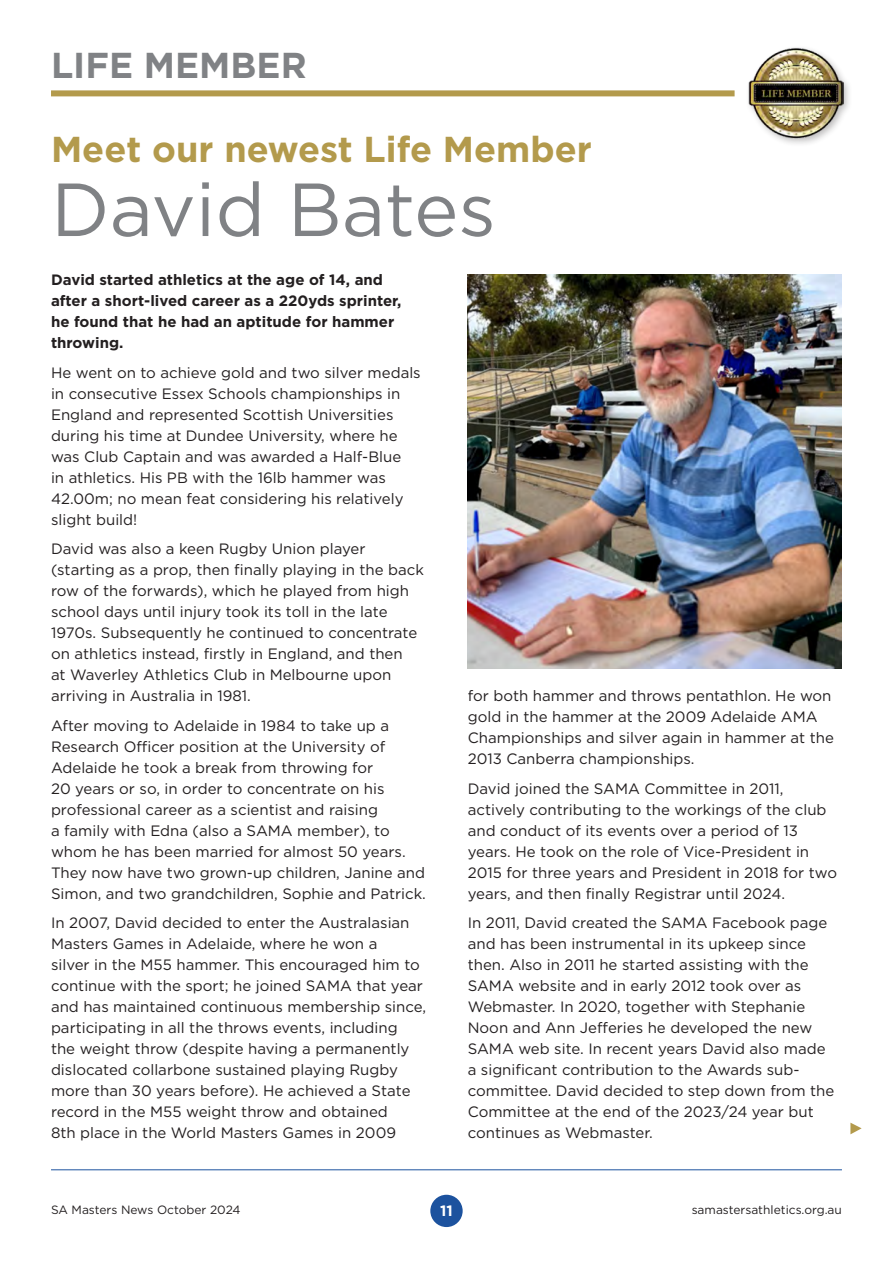
<style>
.page{position:relative;width:893px;height:1263px;background:#fff}
.page>*{position:absolute;margin:0;border:0;box-sizing:border-box;transform-origin:0 0}
.t1{font:75px "Gotham";color:#808285}
.t2{font:700 36px "Gotham";color:#b39a4c}
.t3{font:700 36px "Gotham";color:#808285}
.t4{font:15px/21px "Gotham";color:#231f20}
.t5{font:700 15px/21px "Gotham";color:#231f20}
.t6{font:700 15px "Gotham";color:#fff}
.t7{font:12px "Gotham";color:#231f20}
</style>
<div class="page">
<div style="left:430px;top:1195px;width:33px;height:32px;background:#1c529e;border-radius:50%"></div>
<hr style="left:51px;top:1169px;width:791px;height:1px;background:#1c529e">
<img style="left:468px;top:274px;width:374px;height:395px">
<svg style="left:850px;top:1123px;width:12px;height:11px"></svg>
<div style="left:51px;top:90px;width:684px;height:6px;background:#b39a4c"></div>
<div style="left:746px;top:45px;width:107px;height:102px;background:#231f20;opacity:.3"></div>
<img style="left:749px;top:46px;width:94px;height:95px">
<h2 class="t3" style="left:51px;top:44px;width:257px">LIFE MEMBER</h2>
<h2 class="t2" style="left:51px;top:128px;width:542px">Meet our newest Life Member</h2>
<h1 class="t1" style="left:51px;top:168px;width:446px">David Bates</h1>
<p class="t5" style="left:51px;top:269px;width:352px">David started athletics at the age of 14, and after a short-lived career as a 220yds sprinter, he found that he had an aptitude for hammer throwing.</p>
<p class="t4" style="left:51px;top:362px;width:371px">He went on to achieve gold and two silver medals in consecutive Essex Schools championships in England and represented Scottish Universities during his time at Dundee University, where he was Club Captain and was awarded a Half-Blue<br>in athletics. His PB with the 16lb hammer was 42.00m; no mean feat considering his relatively slight build!</p>
<p class="t4" style="left:51px;top:538px;width:374px">David was also a keen Rugby Union player (starting as a prop, then finally playing in the back row of the forwards), which he played from high school days until injury took its toll in the late 1970s. Subsequently he continued to concentrate on athletics instead, firstly in England, and then<br>at Waverley Athletics Club in Melbourne upon arriving in Australia in 1981.</p>
<p class="t4" style="left:51px;top:715px;width:376px">After moving to Adelaide in 1984 to take up a Research Officer position at the University of Adelaide he took a break from throwing for<br>20 years or so, in order to concentrate on his professional career as a scientist and raising<br>a family with Edna (also a SAMA member), to whom he has been married for almost 50 years.<br>They now have two grown-up children, Janine and Simon, and two grandchildren, Sophie and Patrick.</p>
<p class="t4" style="left:51px;top:912px;width:377px">In 2007, David decided to enter the Australasian Masters Games in Adelaide, where he won a<br>silver in the M55 hammer. This encouraged him to continue with the sport; he joined SAMA that year and has maintained continuous membership since, participating in all the throws events, including<br>the weight throw (despite having a permanently dislocated collarbone sustained playing Rugby more than 30 years before). He achieved a State record in the M55 weight throw and obtained<br>8th place in the World Masters Games in 2009</p>
<p class="t4" style="left:468px;top:685px;width:368px">for both hammer and throws pentathlon. He won gold in the hammer at the 2009 Adelaide AMA Championships and silver again in hammer at the 2013 Canberra championships.</p>
<p class="t4" style="left:468px;top:778px;width:371px">David joined the SAMA Committee in 2011, actively contributing to the workings of the club and conduct of its events over a period of 13 years. He took on the role of Vice-President in 2015 for three years and President in 2018 for two years, and then finally Registrar until 2024.</p>
<p class="t4" style="left:468px;top:912px;width:368px">In 2011, David created the SAMA Facebook page and has been instrumental in its upkeep since then. Also in 2011 he started assisting with the SAMA website and in early 2012 took over as Webmaster. In 2020, together with Stephanie Noon and Ann Jefferies he developed the new SAMA web site. In recent years David also made a significant contribution to the Awards sub&shy;committee. David decided to step down from the Committee at the end of the 2023/24 year but continues as Webmaster.</p>
<p class="t7" style="left:51px;top:1203px;width:191px">SA Masters News October 2024</p>
<p class="t6" style="left:440px;top:1202px;width:14px">11</p>
<p class="t7" style="left:692px;top:1203px;width:152px">samastersathletics.org.au</p>
</div>
